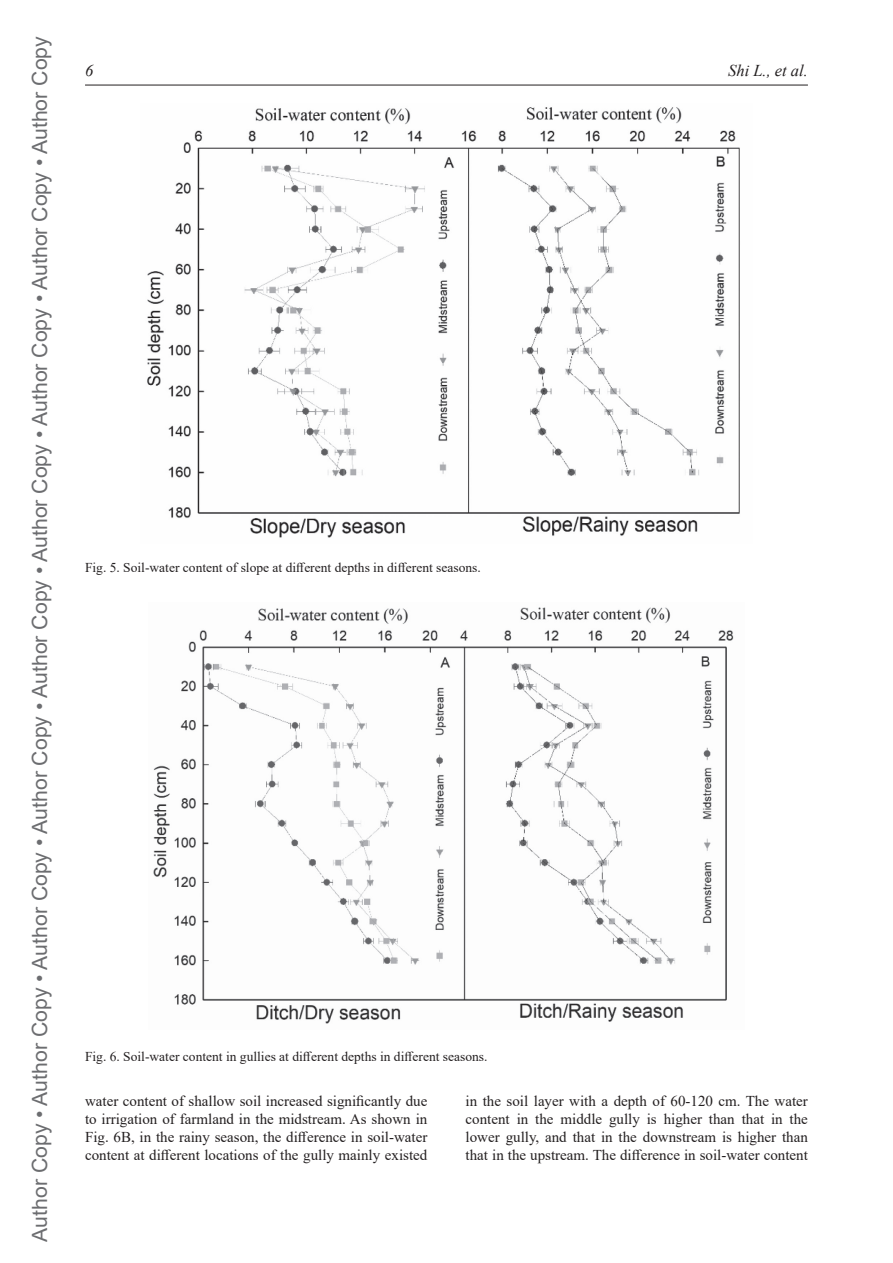
<style>
.page{position:relative;width:893px;height:1263px;background:#fff}
.page>*{position:absolute;margin:0;border:0;box-sizing:border-box;transform-origin:0 0}
.t1{font:21px "Arial";color:#6c6d70}
.t2{font:italic 16.5px "Times New Roman";color:#231f20}
.t3{font:15px/18px "Times New Roman";color:#231f20;text-align:justify}
.t4{font:13.5px "Times New Roman";color:#231f20}
</style>
<div class="page">
<hr style="left:85px;top:85px;width:723px;height:1px;background:#231f20">
<img style="left:147px;top:107px;width:593px;height:431px">
<img style="left:153px;top:607px;width:581px;height:417px">
<h1 class="t1" style="left:25px;top:1242px;width:1207px;rotate:-90deg">Author Copy • Author Copy • Author Copy • Author Copy • Author Copy • Author Copy • Author Copy • Author Copy • Author Copy</h1>
<p class="t2" style="left:85px;top:59px;width:10px">6</p>
<p class="t2" style="left:728px;top:59px;width:81px">Shi L., et al.</p>
<p class="t4" style="left:85px;top:558px;width:397px">Fig. 5. Soil-water content of slope at different depths in different seasons.</p>
<p class="t4" style="left:85px;top:1047px;width:404px">Fig. 6. Soil-water content in gullies at different depths in different seasons.</p>
<p class="t3" style="left:85px;top:1092px;width:344px">water content of shallow soil increased significantly due to irrigation of farmland in the midstream. As shown in Fig. 6B, in the rainy season, the difference in soil-water content at different locations of the gully mainly existed</p>
<p class="t3" style="left:466px;top:1092px;width:344px">in the soil layer with a depth of 60-120 cm. The water content in the middle gully is higher than that in the lower gully, and that in the downstream is higher than that in the upstream. The difference in soil-water content</p>
</div>
